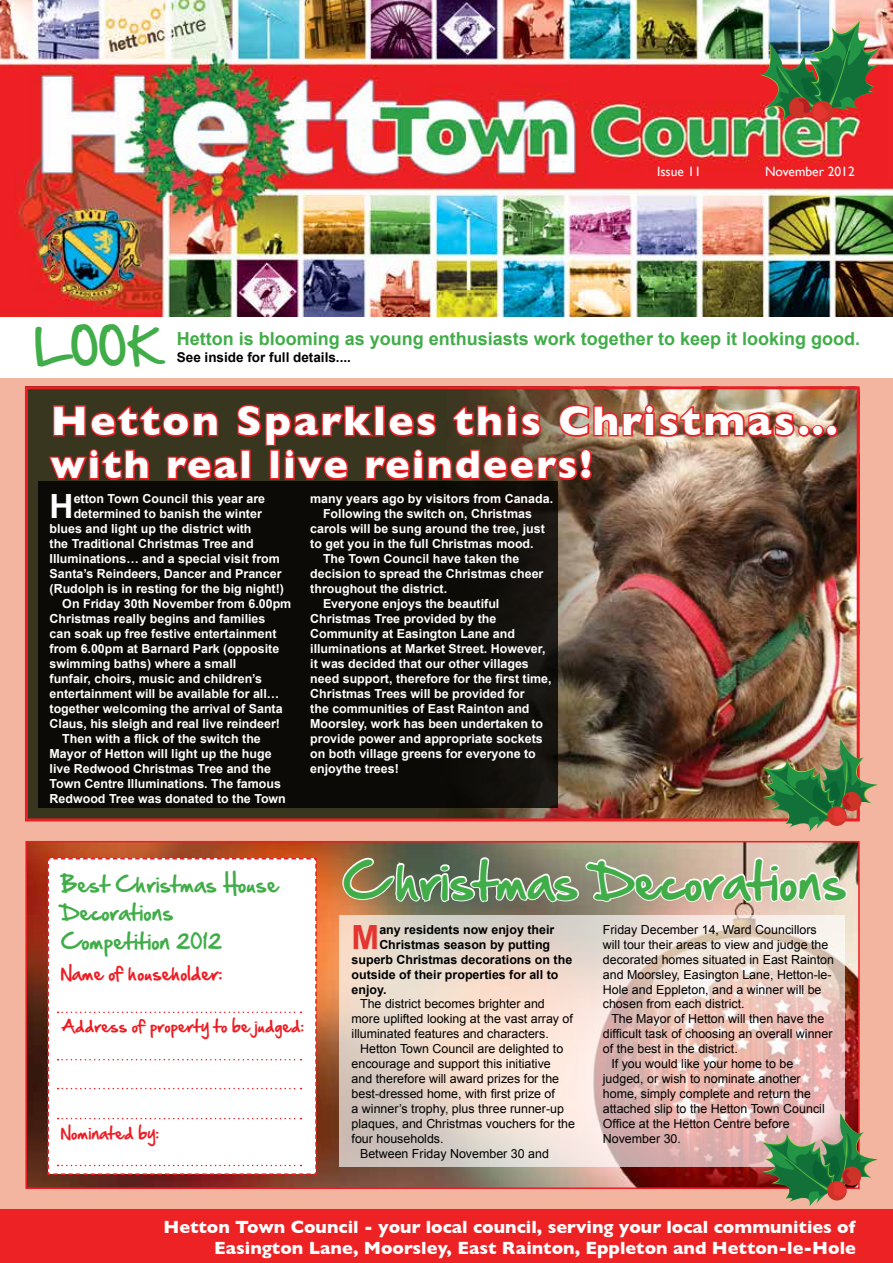
<style>
.page{position:relative;width:893px;height:1263px;background:#fff}
.page>*{position:absolute;margin:0;border:0;box-sizing:border-box;transform-origin:0 0}
.t1{font:44.1px "Hand Of Sean";color:#41ad49}
.t2{font:43.5px "Hand Of Sean";color:#41ad49}
.t3{font:700 42px "Gill Sans";letter-spacing:.06em;color:#fff}
.t4{font:700 40.5px "Gill Sans";letter-spacing:.06em;color:#fff}
.t5{font:700 33.45px "Arial";color:#fff}
.t6{font:700 33.3px "Arial";color:#e43531}
.t7{font:19.5px/28.5px "Hand Of Sean";color:#41ad49}
.t8{font:700 18px/21.6px "Gill Sans";color:#fff;text-align:right}
.t9{font:700 18px "Arial";color:#41ad49}
.t10{font:16.5px "Hand Of Sean";color:#ed1d24}
.t11{font:15px "Hand Of Sean";color:#ed1d24}
.t12{font:700 13.5px "Arial";color:#000}
.t13{font:13.5px "Gill Sans";color:#fff}
.t14{font:700 12.45px "Arial";color:#fff}
.t15{font:12.45px/15px "Arial";color:#000}
.t16{font:700 12.45px "Arial";color:#000}
</style>
<div class="page">
<img style="left:0;top:0;width:893px;height:317px">
<div style="left:0;top:321px;width:893px;height:942px;background:#f4b5a0"></div>
<div style="left:0;top:1209px;width:893px;height:54px;background:#ed2224"></div>
<img style="left:29px;top:390px;width:827px;height:427px">
<div style="left:25px;top:386px;width:835px;height:435px;border:3px solid #ed1d24"></div>
<div style="left:0;top:317px;width:893px;height:61px;background:#fff"></div>
<img style="left:28px;top:844px;width:829px;height:342px">
<div style="left:25px;top:841px;width:835px;height:348px;border:2px solid #ed1d24"></div>
<svg style="left:339px;top:915px;width:505px;height:252px;background:#e9d0c7"></svg>
<svg style="left:341px;top:856px;width:508px;height:48px;background:#b5ac9c"></svg>
<div style="left:38px;top:481px;width:520px;height:327px;background:#0b0a06"></div>
<img style="left:759px;top:20px;width:121px;height:104px">
<img style="left:762px;top:739px;width:116px;height:93px">
<svg style="left:762px;top:1113px;width:116px;height:93px"></svg>
<div style="left:47px;top:858px;width:270px;height:317px;background:#fff"></div>
<img style="left:46px;top:403px;width:794px;height:80px">
<p class="t13" style="left:657px;top:164px;width:46px">Issue 11</p>
<p class="t13" style="left:765px;top:164px;width:91px">November 2012</p>
<h2 class="t2" style="left:34px;top:308px;width:129px">LOOK</h2>
<h3 class="t9" style="left:177px;top:327px;width:685px">Hetton is blooming as young enthusiasts work together to keep it looking good.</h3>
<p class="t12" style="left:177px;top:348px;width:176px">See inside for full details....</p>
<h3 class="t3" style="left:51px;top:396px;width:789px">Hetton Sparkles this Christmas…</h3>
<h3 class="t4" style="left:51px;top:441px;width:543px">with real live reindeers!</h3>
<h3 class="t5" style="left:50px;top:484px;width:26px">H</h3>
<p class="t14" style="left:74px;top:490px;width:193px">etton Town Council this year are</p>
<p class="t14" style="left:74px;top:505px;width:190px">determined to banish the winter</p>
<p class="t14" style="left:50px;top:520px;width:204px">blues and light up the district with</p>
<p class="t14" style="left:50px;top:535px;width:206px">the Traditional Christmas Tree and</p>
<p class="t14" style="left:50px;top:550px;width:232px">Illuminations… and a special visit from</p>
<p class="t14" style="left:50px;top:565px;width:234px">Santa’s Reindeers, Dancer and Prancer</p>
<p class="t14" style="left:50px;top:580px;width:236px">(Rudolph is in resting for the big night!)</p>
<p class="t14" style="left:62px;top:595px;width:231px">On Friday 30th November from 6.00pm</p>
<p class="t14" style="left:50px;top:610px;width:217px">Christmas really begins and families</p>
<p class="t14" style="left:50px;top:625px;width:228px">can soak up free festive entertainment</p>
<p class="t14" style="left:50px;top:640px;width:231px">from 6.00pm at Barnard Park (opposite</p>
<p class="t14" style="left:50px;top:655px;width:188px">swimming baths) where a small</p>
<p class="t14" style="left:50px;top:670px;width:214px">funfair, choirs, music and children’s</p>
<p class="t14" style="left:50px;top:685px;width:231px">entertainment will be available for all…</p>
<p class="t14" style="left:50px;top:700px;width:235px">together welcoming the arrival of Santa</p>
<p class="t14" style="left:50px;top:715px;width:232px">Claus, his sleigh and real live reindeer!</p>
<p class="t14" style="left:62px;top:731px;width:200px">Then with a flick of the switch the</p>
<p class="t14" style="left:50px;top:746px;width:224px">Mayor of Hetton will light up the huge</p>
<p class="t14" style="left:50px;top:761px;width:223px">live Redwood Christmas Tree and the</p>
<p class="t14" style="left:50px;top:776px;width:233px">Town Centre Illuminations. The famous</p>
<p class="t14" style="left:50px;top:791px;width:238px">Redwood Tree was donated to the Town</p>
<p class="t14" style="left:310px;top:491px;width:244px">many years ago by visitors from Canada.</p>
<p class="t14" style="left:323px;top:506px;width:210px">Following the switch on, Christmas</p>
<p class="t14" style="left:310px;top:521px;width:236px">carols will be sung around the tree, just</p>
<p class="t14" style="left:310px;top:536px;width:225px">to get you in the full Christmas mood.</p>
<p class="t14" style="left:323px;top:551px;width:198px">The Town Council have taken the</p>
<p class="t14" style="left:310px;top:566px;width:235px">decision to spread the Christmas cheer</p>
<p class="t14" style="left:310px;top:581px;width:138px">throughout the district.</p>
<p class="t14" style="left:323px;top:596px;width:178px">Everyone enjoys the beautiful</p>
<p class="t14" style="left:310px;top:611px;width:188px">Christmas Tree provided by the</p>
<p class="t14" style="left:310px;top:626px;width:206px">Community at Easington Lane and</p>
<p class="t14" style="left:310px;top:641px;width:237px">illuminations at Market Street. However,</p>
<p class="t14" style="left:310px;top:656px;width:220px">it was decided that our other villages</p>
<p class="t14" style="left:310px;top:671px;width:243px">need support, therefore for the first time,</p>
<p class="t14" style="left:310px;top:686px;width:216px">Christmas Trees will be provided for</p>
<p class="t14" style="left:310px;top:701px;width:221px">the communities of East Rainton and</p>
<p class="t14" style="left:310px;top:716px;width:234px">Moorsley, work has been undertaken to</p>
<p class="t14" style="left:310px;top:731px;width:234px">provide power and appropriate sockets</p>
<p class="t14" style="left:310px;top:746px;width:227px">on both village greens for everyone to</p>
<p class="t14" style="left:310px;top:761px;width:90px">enjoythe trees!</p>
<h3 class="t7" style="left:61px;top:870px;width:219px">Best Christmas House<br>Decorations<br>Competition 2012</h3>
<h3 class="t10" style="left:61px;top:959px;width:163px">Name of householder:</h3>
<p class="t11" style="left:61px;top:1013px;width:244px">Address of property to be judged:</p>
<p class="t11" style="left:61px;top:1119px;width:99px">Nominated by:</p>
<h1 class="t1" style="left:343px;top:841px;width:506px">Christmas Decorations</h1>
<h3 class="t6" style="left:352px;top:915px;width:29px">M</h3>
<p class="t16" style="left:379px;top:921px;width:177px">any residents now enjoy their</p>
<p class="t16" style="left:379px;top:936px;width:172px">Christmas season by putting</p>
<p class="t16" style="left:352px;top:951px;width:222px">superb Christmas decorations on the</p>
<p class="t16" style="left:352px;top:966px;width:208px">outside of their properties for all to</p>
<p class="t16" style="left:352px;top:981px;width:37px">enjoy.</p>
<p class="t15" style="left:352px;top:997px;width:223px;text-indent:9px">The district becomes brighter and more uplifted looking at the vast array of illuminated features and characters.</p>
<p class="t15" style="left:360px;top:1041px;width:205px">Hetton Town Council are delighted to</p>
<p class="t15" style="left:352px;top:1056px;width:201px">encourage and support this initiative</p>
<p class="t15" style="left:352px;top:1071px;width:209px">and therefore will award prizes for the</p>
<p class="t15" style="left:352px;top:1086px;width:205px">best-dressed home, with first prize of</p>
<p class="t15" style="left:352px;top:1101px;width:214px">a winner’s trophy, plus three runner-up</p>
<p class="t15" style="left:352px;top:1116px;width:225px">plaques, and Christmas vouchers for the</p>
<p class="t15" style="left:352px;top:1131px;width:94px">four households.</p>
<p class="t15" style="left:360px;top:1146px;width:190px">Between Friday November 30 and</p>
<p class="t15" style="left:603px;top:922px;width:233px">Friday December 14, Ward Councillors will tour their areas to view and judge the decorated homes situated in East Rainton and Moorsley, Easington Lane, Hetton-le-Hole and Eppleton, and a winner will be chosen from each district.</p>
<p class="t15" style="left:611px;top:1012px;width:215px">The Mayor of Hetton will then have the</p>
<p class="t15" style="left:603px;top:1026px;width:231px">difficult task of choosing an overall winner</p>
<p class="t15" style="left:603px;top:1041px;width:136px">of the best in the district.</p>
<p class="t15" style="left:611px;top:1056px;width:183px">If you would like your home to be</p>
<p class="t15" style="left:603px;top:1071px;width:199px">judged, or wish to nominate another</p>
<p class="t15" style="left:603px;top:1086px;width:210px">home, simply complete and return the</p>
<p class="t15" style="left:603px;top:1101px;width:223px">attached slip to the Hetton Town Council</p>
<p class="t15" style="left:603px;top:1116px;width:188px">Office at the Hetton Centre before</p>
<p class="t15" style="left:603px;top:1131px;width:80px">November 30.</p>
<h3 class="t8" style="left:163px;top:1216px;width:694px">Hetton Town Council - your local council, serving your local communities of<br>Easington Lane, Moorsley, East Rainton, Eppleton and Hetton-le-Hole</h3>
</div>
